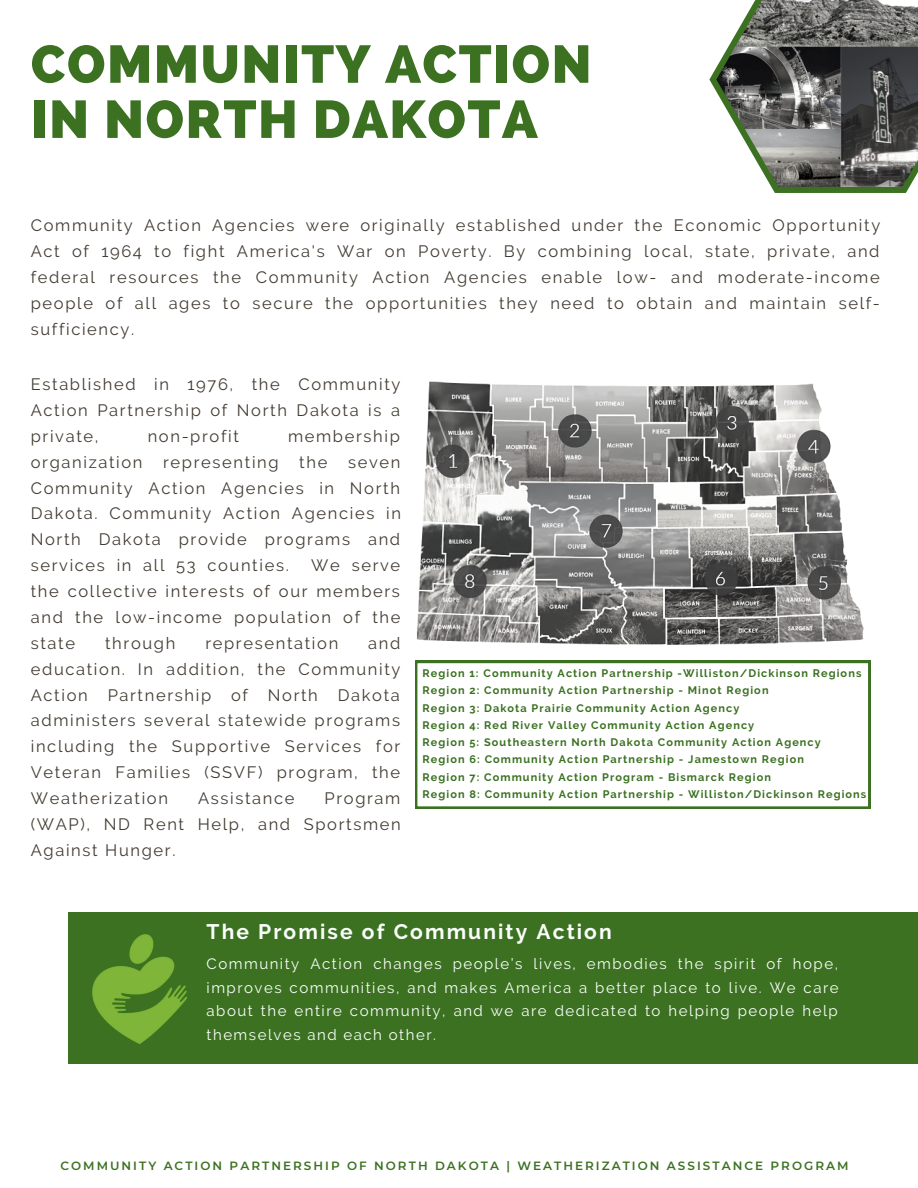
<style>
.page{position:relative;width:918px;height:1188px;background:#fff}
.page>*{position:absolute;margin:0;border:0;box-sizing:border-box;transform-origin:0 0}
.t1{font:800 52.95px/55.2px "Raleway";letter-spacing:.03em;color:#3b7121}
.t2{font:700 21px "Raleway";letter-spacing:.1em;color:#fbfefb}
.t3{font:16.5px/25.8px "Raleway";letter-spacing:.1em;color:#423b32;text-align:justify}
.t4{font:15px/23.7px "Raleway";letter-spacing:.1em;color:#fbfefb;text-align:justify}
.t5{font:600 12px "Montserrat";letter-spacing:.17em;color:#3b7121}
.t6{font:700 10.95px/17.2px "Raleway";letter-spacing:.1em;color:#3b7121}
</style>
<div class="page">
<svg style="left:709px;top:68px;width:201px;height:125px"></svg>
<img style="left:716px;top:0;width:202px;height:187px">
<div style="left:68px;top:912px;width:850px;height:152px;background:#3b7121"></div>
<img style="left:92px;top:934px;width:95px;height:110px">
<img style="left:417px;top:381px;width:447px;height:264px">
<svg style="left:415px;top:661px;width:455px;height:148px"></svg>
<h1 class="t1" style="left:31px;top:37px;width:562px">COMMUNITY ACTION<br>IN NORTH DAKOTA</h1>
<p class="t3" style="left:31px;top:213px;width:851px">Community Action Agencies were originally established under the Economic Opportunity Act of 1964 to fight America's War on Poverty. By combining local, state, private, and federal resources the Community Action Agencies enable low- and moderate-income people of all ages to secure the opportunities they need to obtain and maintain self&shy;sufficiency.</p>
<p class="t3" style="left:31px;top:371px;width:371px">Established in 1976, the Community Action Partnership of North Dakota is a private,</p>
<p class="t3" style="left:148px;top:423px;width:93px">non-profit</p>
<p class="t3" style="left:288px;top:423px;width:113px">membership</p>
<p class="t3" style="left:31px;top:449px;width:113px">organization</p>
<p class="t3" style="left:163px;top:449px;width:117px">representing</p>
<p class="t3" style="left:299px;top:449px;width:30px">the</p>
<p class="t3" style="left:31px;top:449px;width:372px;text-indent:317px">seven Community Action Agencies in North Dakota. Community Action Agencies in North Dakota provide programs and services in all 53 counties.</p>
<p class="t3" style="left:31px;top:552px;width:371px;text-indent:280px">We serve the collective interests of our members and the low-income population of the state</p>
<p class="t3" style="left:31px;top:630px;width:371px;text-indent:338px">and education. In addition, the Community Action Partnership of North Dakota administers several statewide programs including the Supportive Services for Veteran Families (SSVF) program, the Weatherization</p>
<p class="t3" style="left:105px;top:630px;width:72px">through</p>
<p class="t3" style="left:205px;top:630px;width:134px">representation</p>
<p class="t3" style="left:198px;top:785px;width:98px">Assistance</p>
<p class="t3" style="left:31px;top:785px;width:372px;text-indent:294px">Program (WAP), ND Rent Help, and Sportsmen Against Hunger.</p>
<p class="t6" style="left:423px;top:665px;width:445px">Region 1: Community Action Partnership -Williston/Dickinson Regions Region 2: Community Action Partnership - Minot Region<br>Region 3: Dakota Prairie Community Action Agency<br>Region 4: Red River Valley Community Action Agency<br>Region 5: Southeastern North Dakota Community Action Agency<br>Region 6: Community Action Partnership - Jamestown Region<br>Region 7: Community Action Program - Bismarck Region<br>Region 8: Community Action Partnership - Williston/Dickinson Regions</p>
<p class="t2" style="left:207px;top:919px;width:407px">The Promise of Community Action</p>
<p class="t4" style="left:207px;top:952px;width:634px">Community Action changes people’s lives, embodies the spirit of hope, improves communities, and makes America a better place to live. We care about the entire community, and we are dedicated to helping people help themselves and each other.</p>
<p class="t5" style="left:60px;top:1158px;width:790px">COMMUNITY ACTION PARTNERSHIP OF NORTH DAKOTA | WEATHERIZATION ASSISTANCE PROGRAM</p>
</div>
